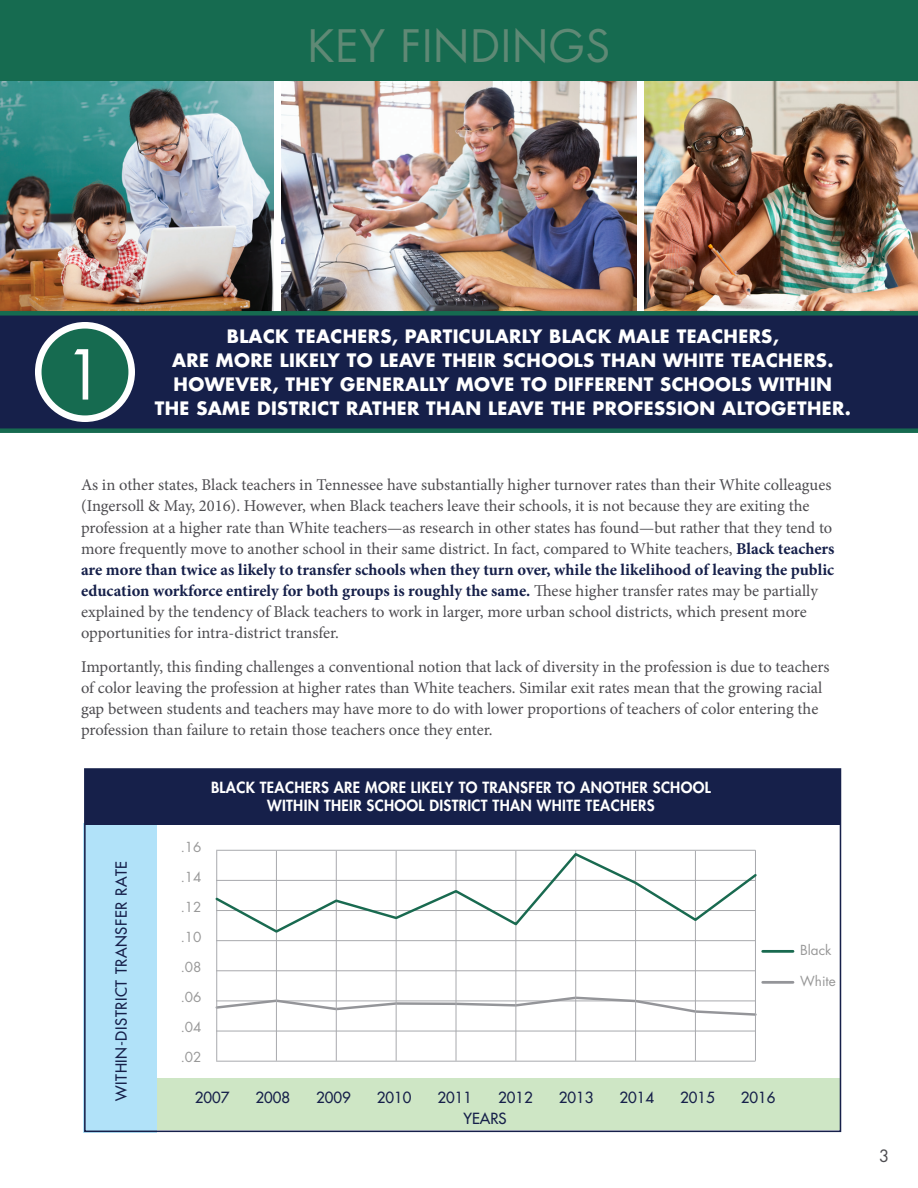
<style>
.page{position:relative;width:918px;height:1188px;background:#fff}
.page>*{position:absolute;margin:0;border:0;box-sizing:border-box;transform-origin:0 0}
.t1{font:66.9px "Futura Std";color:#fff}
.t2{font:43.5px "Futura Std";letter-spacing:.02em;color:#5f8975}
.t3{font:700 18px/24px "Futura Std";letter-spacing:.02em;color:#fff;text-align:center}
.t4{font:16.5px/21px "Minion Pro";letter-spacing:-.005em;color:#4d4c50}
.t5{font:16.5px "Futura Std";color:#4d4c50}
.t6{font:800 15px/18px "Futura";letter-spacing:.02em;color:#fff;text-align:center}
.t7{font:15px "Futura";color:#16204a}
.t8{font:15px "Futura";letter-spacing:.04em;color:#16204a}
.t9{font:13.5px "Futura";color:#989898}
.s1{font-weight:700;color:#16204a}
</style>
<div class="page">
<img style="left:282px;top:81px;width:354px;height:228px">
<img style="left:0;top:81px;width:273px;height:228px">
<img style="left:645px;top:81px;width:273px;height:228px">
<div style="left:0;top:0;width:918px;height:81px;background:#166b50"></div>
<svg style="left:0;top:309px;width:918px;height:124px;background:#18274b"></svg>
<svg style="left:35px;top:322px;width:100px;height:100px"></svg>
<div style="left:42px;top:329px;width:86px;height:86px;background:#166b50;border-radius:50%"></div>
<div style="left:83px;top:823px;width:74px;height:309px;background:#b1e2f9"></div>
<div style="left:157px;top:1078px;width:683px;height:52px;background:#cee6c5"></div>
<hr style="left:763px;top:950px;width:30px;height:3px;background:#196a50">
<hr style="left:763px;top:981px;width:30px;height:3px;background:#949599">
<hr style="left:216px;top:850px;width:539px;height:1px;background:#a8a9ad">
<hr style="left:216px;top:940px;width:539px;height:1px;background:#a8a9ad">
<hr style="left:216px;top:970px;width:539px;height:1px;background:#a8a9ad">
<hr style="left:216px;top:1031px;width:539px;height:1px;background:#a8a9ad">
<hr style="left:216px;top:1061px;width:539px;height:1px;background:#a8a9ad">
<svg style="left:215px;top:995px;width:542px;height:22px"></svg>
<hr style="left:216px;top:851px;width:1px;height:210px;background:#a8a9ad">
<hr style="left:276px;top:851px;width:1px;height:210px;background:#a8a9ad">
<hr style="left:336px;top:851px;width:1px;height:210px;background:#a8a9ad">
<hr style="left:396px;top:851px;width:1px;height:210px;background:#a8a9ad">
<hr style="left:456px;top:850px;width:1px;height:211px;background:#a8a9ad">
<hr style="left:515px;top:851px;width:1px;height:210px;background:#a8a9ad">
<hr style="left:575px;top:850px;width:1px;height:211px;background:#a8a9ad">
<hr style="left:635px;top:851px;width:1px;height:210px;background:#a8a9ad">
<hr style="left:695px;top:851px;width:1px;height:210px;background:#a8a9ad">
<hr style="left:755px;top:850px;width:1px;height:211px;background:#a8a9ad">
<svg style="left:215px;top:851px;width:542px;height:83px"></svg>
<div style="left:85px;top:769px;width:755px;height:56px;background:#16204a"></div>
<div style="left:84px;top:768px;width:757px;height:364px;border:2px solid #16204a"></div>
<h2 class="t2" style="left:308px;top:18px;width:304px">KEY FINDINGS</h2>
<h1 class="t1" style="left:64px;top:332px;width:43px">1</h1>
<p class="t3" style="left:172px;top:324px;width:663px">BLACK TEACHERS, PARTICULARLY BLACK MALE TEACHERS,<br>ARE MORE LIKELY TO LEAVE THEIR SCHOOLS THAN WHITE TEACHERS.<br>HOWEVER, THEY GENERALLY MOVE TO DIFFERENT SCHOOLS WITHIN</p>
<p class="t3" style="left:155px;top:396px;width:697px">THE SAME DISTRICT RATHER THAN LEAVE THE PROFESSION ALTOGETHER.</p>
<p class="t4" style="left:81px;top:475px;width:755px">As in other states, Black teachers in Tennessee have substantially higher turnover rates than their White colleagues (Ingersoll &amp; May, 2016). However, when Black teachers leave their schools, it is not because they are exiting the profession at a higher rate than White teachers—as research in other states has found—but rather that they tend to more frequently move to another school in their same district. In fact, compared to White teachers, <span class="s1">Black teachers are more than twice as likely to transfer schools when they turn over, while the likelihood of leaving the public education workforce entirely for both groups is roughly the same.</span> These higher transfer rates may be partially explained by the tendency of Black teachers to work in larger, more urban school districts, which present more opportunities for intra-district transfer.</p>
<p class="t4" style="left:81px;top:656px;width:750px">Importantly, this finding challenges a conventional notion that lack of diversity in the profession is due to teachers of color leaving the profession at higher rates than White teachers. Similar exit rates mean that the growing racial gap between students and teachers may have more to do with lower proportions of teachers of color entering the profession than failure to retain those teachers once they enter.</p>
<p class="t8" style="left:111px;top:1101px;width:241px;rotate:-90deg">WITHIN-DISTRICT TRANSFER RATE</p>
<p class="t6" style="left:211px;top:779px;width:501px">BLACK TEACHERS ARE MORE LIKELY TO TRANSFER TO ANOTHER SCHOOL<br>WITHIN THEIR SCHOOL DISTRICT THAN WHITE TEACHERS</p>
<p class="t9" style="left:181px;top:838px;width:22px">.16</p>
<p class="t9" style="left:181px;top:868px;width:22px">.14</p>
<p class="t9" style="left:181px;top:898px;width:22px">.12</p>
<p class="t9" style="left:181px;top:928px;width:22px">.10</p>
<p class="t9" style="left:181px;top:958px;width:22px">.08</p>
<p class="t9" style="left:181px;top:988px;width:22px">.06</p>
<p class="t9" style="left:181px;top:1018px;width:22px">.04</p>
<p class="t9" style="left:181px;top:1048px;width:22px">.02</p>
<p class="t7" style="left:195px;top:1088px;width:36px">2007</p>
<p class="t7" style="left:255px;top:1088px;width:36px">2008</p>
<p class="t7" style="left:316px;top:1088px;width:36px">2009</p>
<p class="t7" style="left:377px;top:1088px;width:36px">2010</p>
<p class="t7" style="left:437px;top:1088px;width:36px">2011</p>
<p class="t7" style="left:498px;top:1088px;width:36px">2012</p>
<p class="t7" style="left:559px;top:1088px;width:36px">2013</p>
<p class="t7" style="left:619px;top:1088px;width:36px">2014</p>
<p class="t7" style="left:680px;top:1088px;width:36px">2015</p>
<p class="t7" style="left:741px;top:1088px;width:36px">2016</p>
<p class="t7" style="left:464px;top:1109px;width:45px">YEARS</p>
<p class="t9" style="left:800px;top:941px;width:33px">Black</p>
<p class="t9" style="left:800px;top:972px;width:37px">White</p>
<p class="t5" style="left:879px;top:1146px;width:12px">3</p>
</div>
